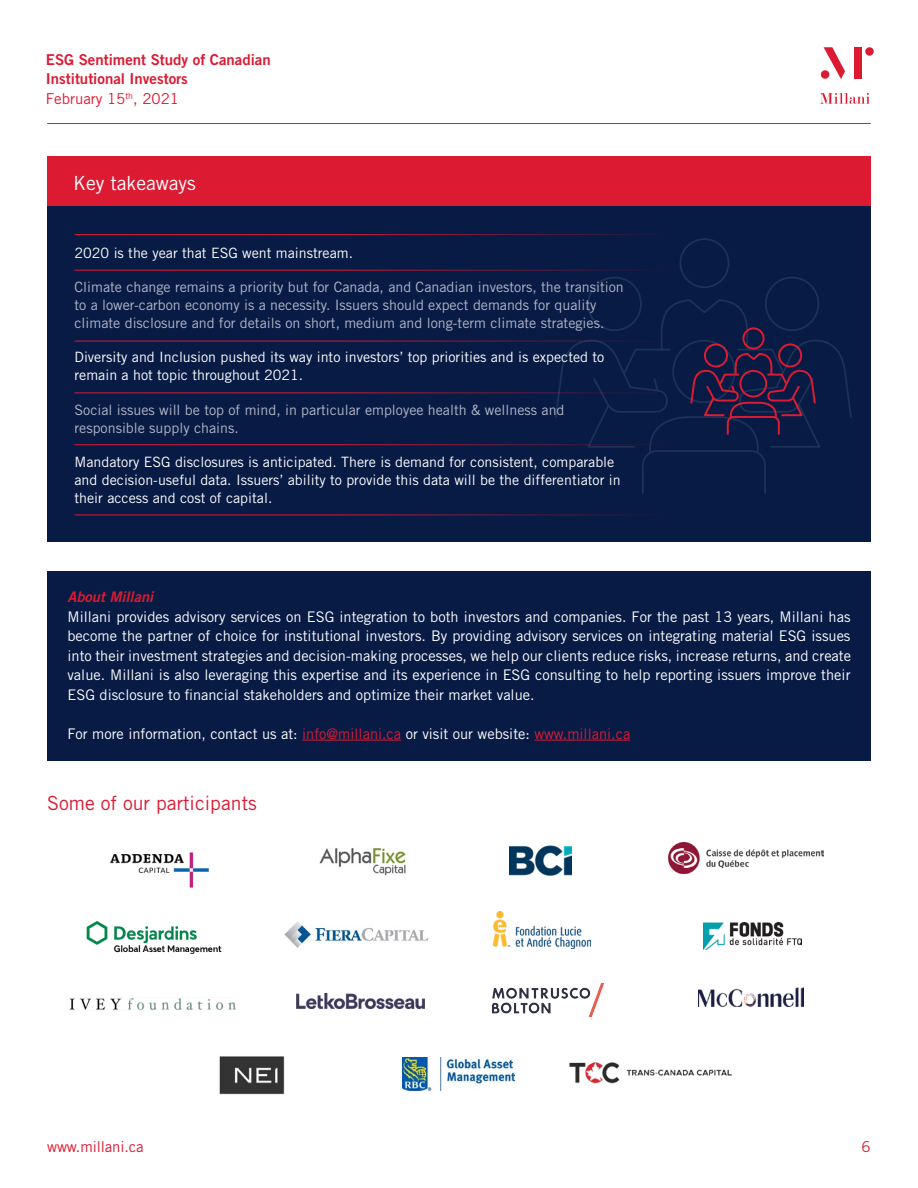
<style>
.page{position:relative;width:918px;height:1188px;background:#fff}
.page>*{position:absolute;margin:0;border:0;box-sizing:border-box;transform-origin:0 0}
.t1{font:19.5px "Trade Gothic LT Std";color:#dc1a32}
.t2{font:19.5px "Trade Gothic LT Std";color:#fff}
.t3{font:15px/19.5px "Trade Gothic LT Std Bd 2";color:#dc1a32}
.t4{font:15px "Trade Gothic LT Std";color:#dc1a32}
.t5{font:14.7px/19.5px "Trade Gothic LT Std";color:#fff;text-align:justify}
.t6{font:14.7px "Trade Gothic LT Std Bd 2 Obl";color:#dc1a32}
.t7{font:14.25px/18px "Trade Gothic LT Std";color:#fff}
.t8{font:14.25px/18px "Trade Gothic LT Std";color:#b3b7c9}
.s1{color:#dc1a32}
</style>
<div class="page">
<img style="left:86px;top:921px;width:136px;height:33px">
<svg style="left:824px;top:47px;width:21px;height:32px"></svg>
<div style="left:855px;top:47px;width:7px;height:32px;background:#dc1a32"></div>
<div style="left:865px;top:47px;width:9px;height:9px;background:#dc1a32;border-radius:50%"></div>
<div style="left:821px;top:70px;width:8px;height:9px;background:#dc1a32;border-radius:50%"></div>
<svg style="left:820px;top:93px;width:50px;height:11px"></svg>
<hr style="left:47px;top:123px;width:824px;height:1px;background:#dc1a32">
<div style="left:47px;top:157px;width:824px;height:50px;background:#dc1a32"></div>
<div style="left:47px;top:206px;width:824px;height:336px;background:#071b44"></div>
<div style="left:680px;top:238px;width:49px;height:50px;border:2px solid #1a3357;border-radius:50%"></div>
<svg style="left:588px;top:276px;width:231px;height:218px"></svg>
<svg style="left:554px;top:298px;width:298px;height:156px"></svg>
<hr style="left:75px;top:234px;width:611px;height:1px;background:#dc1a32">
<hr style="left:75px;top:270px;width:611px;height:1px;background:#dc1a32">
<hr style="left:75px;top:341px;width:611px;height:1px;background:#dc1a32">
<hr style="left:75px;top:393px;width:611px;height:1px;background:#dc1a32">
<hr style="left:75px;top:444px;width:611px;height:1px;background:#dc1a32">
<hr style="left:75px;top:515px;width:611px;height:1px;background:#dc1a32">
<div style="left:47px;top:571px;width:824px;height:190px;background:#071b44"></div>
<hr style="left:302px;top:740px;width:99px;height:1px;background:#dc1a32">
<hr style="left:534px;top:740px;width:96px;height:1px;background:#dc1a32">
<img style="left:493px;top:911px;width:98px;height:38px">
<img style="left:703px;top:922px;width:98px;height:27px">
<img style="left:69px;top:998px;width:167px;height:12px">
<img style="left:699px;top:988px;width:105px;height:18px">
<img style="left:110px;top:852px;width:99px;height:36px">
<img style="left:319px;top:847px;width:87px;height:28px">
<img style="left:669px;top:843px;width:155px;height:31px">
<div style="left:506px;top:845px;width:69px;height:32px;background:linear-gradient(to bottom,#fff,#fff)"></div>
<img style="left:510px;top:845px;width:62px;height:32px">
<img style="left:284px;top:921px;width:145px;height:27px">
<img style="left:296px;top:993px;width:129px;height:16px">
<img style="left:492px;top:983px;width:113px;height:34px">
<img style="left:219px;top:1056px;width:66px;height:39px">
<img style="left:403px;top:1057px;width:111px;height:34px">
<img style="left:569px;top:1062px;width:163px;height:22px">
<p class="t3" style="left:46px;top:49px;width:226px">ESG Sentiment Study of Canadian<br>Institutional Investors</p>
<p class="t4" style="left:46px;top:89px;width:135px">February 15<sup>th</sup>, 2021</p>
<p class="t2" style="left:73px;top:171px;width:124px">Key takeaways</p>
<p class="t7" style="left:75px;top:244px;width:280px">2020 is the year that ESG went mainstream.</p>
<p class="t8" style="left:75px;top:278px;width:551px">Climate change remains a priority but for Canada, and Canadian investors, the transition to a lower-carbon economy is a necessity. Issuers should expect demands for quality climate disclosure and for details on short, medium and long-term climate strategies.</p>
<p class="t7" style="left:75px;top:348px;width:531px">Diversity and Inclusion pushed its way into investors’ top priorities and is expected to remain a hot topic throughout 2021.</p>
<p class="t8" style="left:75px;top:400px;width:492px">Social issues will be top of mind, in particular employee health &amp; wellness and responsible supply chains.</p>
<p class="t7" style="left:75px;top:453px;width:548px">Mandatory ESG disclosures is anticipated. There is demand for consistent, comparable and decision-useful data. Issuers’ ability to provide this data will be the differentiator in their access and cost of capital.</p>
<p class="t6" style="left:68px;top:588px;width:87px">About Millani</p>
<p class="t5" style="left:68px;top:606px;width:785px">Millani provides advisory services on ESG integration to both investors and companies. For the past 13 years, Millani has become the partner of choice for institutional investors. By providing advisory services on integrating material ESG issues into their investment strategies and decision-making processes, we help our clients reduce risks, increase returns, and create value. Millani is also leveraging this expertise and its experience in ESG consulting to help reporting issuers improve their ESG disclosure to financial stakeholders and optimize their market value.</p>
<p class="t5" style="left:68px;top:723px;width:564px">For more information, contact us at: <span class="s1">info@millani.ca</span> or visit our website: <span class="s1">www.millani.ca</span></p>
<p class="t1" style="left:47px;top:791px;width:211px">Some of our participants</p>
<p class="t4" style="left:47px;top:1137px;width:98px">www.millani.ca</p>
<p class="t4" style="left:862px;top:1137px;width:11px">6</p>
</div>
